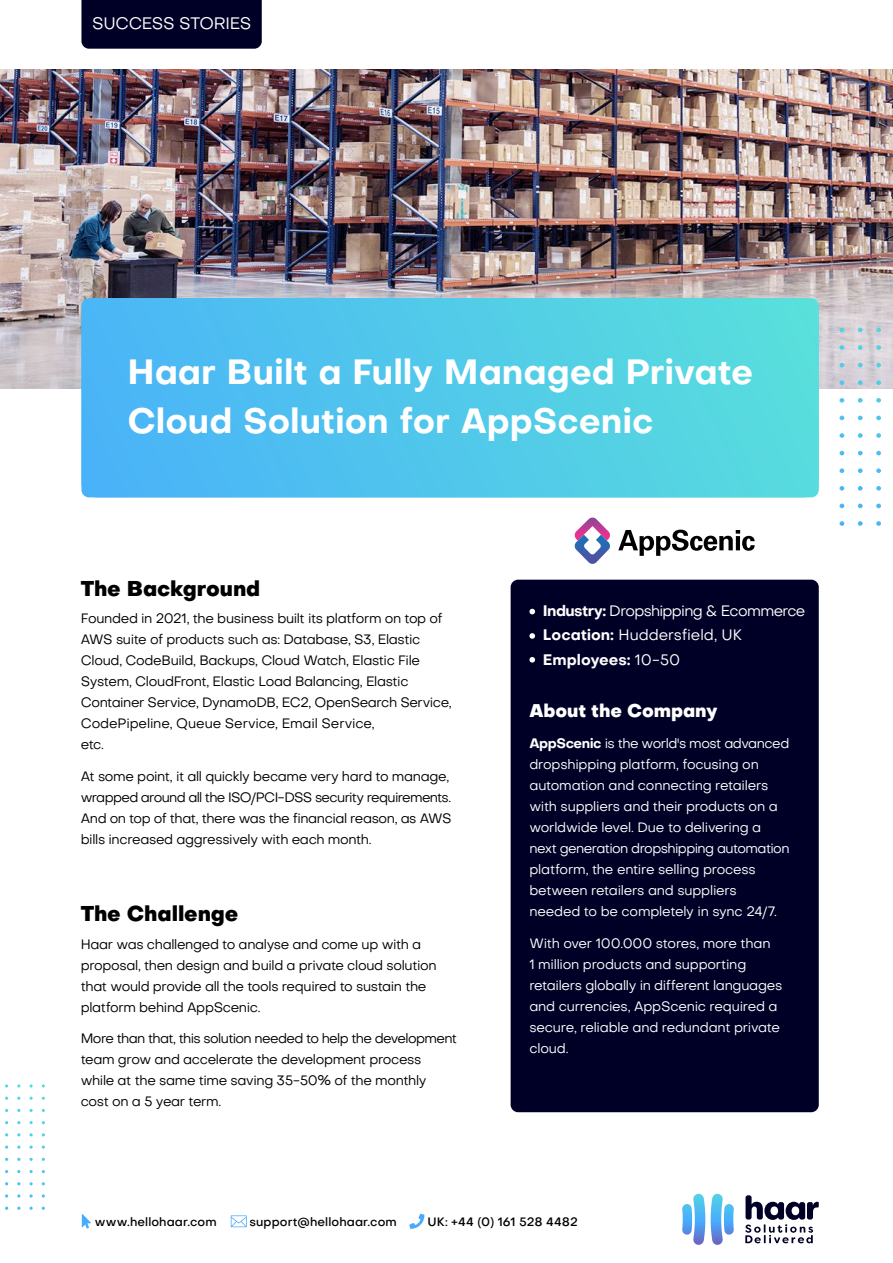
<style>
.page{position:relative;width:893px;height:1263px;background:#fff}
.page>*{position:absolute;margin:0;border:0;box-sizing:border-box;transform-origin:0 0}
.t1{font:700 34.5px/49.5px "Objective";color:#fff}
.t2{font:800 21px "Objective";letter-spacing:-.005em;color:#000}
.t3{font:800 18px "Objective";letter-spacing:-.005em;color:#fff}
.t4{font:16.5px "Objective";letter-spacing:-.02em;color:#fff}
.t5{font:15px/24.3px "Objective";letter-spacing:-.04em;color:#fff}
.t6{font:13.5px/21px "Objective";letter-spacing:-.03em;color:#000}
.t7{font:13.5px/21px "Objective";letter-spacing:-.02em;color:#fff}
.t8{font:500 12px "Objective";letter-spacing:.01em;color:#000}
.s1{font-weight:700}
</style>
<div class="page">
<div style="left:511px;top:580px;width:308px;height:532px;background:#000026;border-radius:8px"></div>
<div style="left:81px;top:0;width:181px;height:49px;background:#000026"></div>
<img style="left:0;top:70px;width:893px;height:319px">
<svg style="left:839px;top:328px;width:42px;height:145px"></svg>
<svg style="left:5px;top:1084px;width:40px;height:77px"></svg>
<svg style="left:81px;top:298px;width:738px;height:199px"></svg>
<svg style="left:618px;top:530px;width:137px;height:26px"></svg>
<svg style="left:574px;top:517px;width:36px;height:47px"></svg>
<svg style="left:529px;top:609px;width:6px;height:5px"></svg>
<svg style="left:529px;top:633px;width:6px;height:6px"></svg>
<svg style="left:529px;top:657px;width:6px;height:6px"></svg>
<svg style="left:82px;top:1214px;width:9px;height:14px"></svg>
<svg style="left:409px;top:1214px;width:15px;height:15px"></svg>
<svg style="left:231px;top:1215px;width:16px;height:12px"></svg>
<svg style="left:682px;top:1194px;width:23px;height:51px"></svg>
<svg style="left:711px;top:1194px;width:23px;height:51px"></svg>
<svg style="left:745px;top:1195px;width:74px;height:48px"></svg>
<p class="t4" style="left:92px;top:12px;width:161px">SUCCESS STORIES</p>
<h1 class="t1" style="left:127px;top:346px;width:627px">Haar Built a Fully Managed Private<br>Cloud Solution for AppScenic</h1>
<h2 class="t2" style="left:81px;top:573px;width:181px">The Background</h2>
<p class="t6" style="left:81px;top:608px;width:372px">Founded in 2021, the business built its platform on top of AWS suite of products such as: Database, S3, Elastic Cloud, CodeBuild, Backups, Cloud Watch, Elastic File System, CloudFront, Elastic Load Balancing, Elastic Container Service, DynamoDB, EC2, OpenSearch Service, CodePipeline, Queue Service, Email Service,<br>etc.</p>
<p class="t6" style="left:81px;top:765px;width:372px">At some point, it all quickly became very hard to manage, wrapped around all the ISO/PCI-DSS security requirements.<br>And on top of that, there was the financial reason, as AWS bills increased aggressively with each month.</p>
<h2 class="t2" style="left:81px;top:897px;width:159px">The Challenge</h2>
<p class="t6" style="left:81px;top:933px;width:357px">Haar was challenged to analyse and come up with a proposal, then design and build a private cloud solution that would provide all the tools required to sustain the platform behind AppScenic.</p>
<p class="t6" style="left:81px;top:1028px;width:378px">More than that, this solution needed to help the development team grow and accelerate the development process while at the same time saving 35-50% of the monthly cost on a 5 year term.</p>
<p class="t5" style="left:543px;top:598px;width:264px"><span class="s1">Industry:</span> Dropshipping &amp; Ecommerce<br><span class="s1">Location:</span> Huddersfield, UK<br><span class="s1">Employees:</span> 10-50</p>
<h3 class="t3" style="left:529px;top:697px;width:190px">About the Company</h3>
<p class="t7" style="left:529px;top:733px;width:262px"><span class="s1">AppScenic</span> is the world's most advanced dropshipping platform, focusing on automation and connecting retailers with suppliers and their products on a worldwide level. Due to delivering a next generation dropshipping automation platform, the entire selling process between retailers and suppliers needed to be completely in sync 24/7.</p>
<p class="t7" style="left:529px;top:932px;width:254px">With over 100.000 stores, more than<br>1 million products and supporting retailers globally in different languages and currencies, AppScenic required a secure, reliable and redundant private cloud.</p>
<p class="t8" style="left:95px;top:1213px;width:123px">www.hellohaar.com</p>
<p class="t8" style="left:249px;top:1213px;width:149px">support@hellohaar.com</p>
<p class="t8" style="left:427px;top:1213px;width:152px">UK: +44 (0) 161 528 4482</p>
</div>
